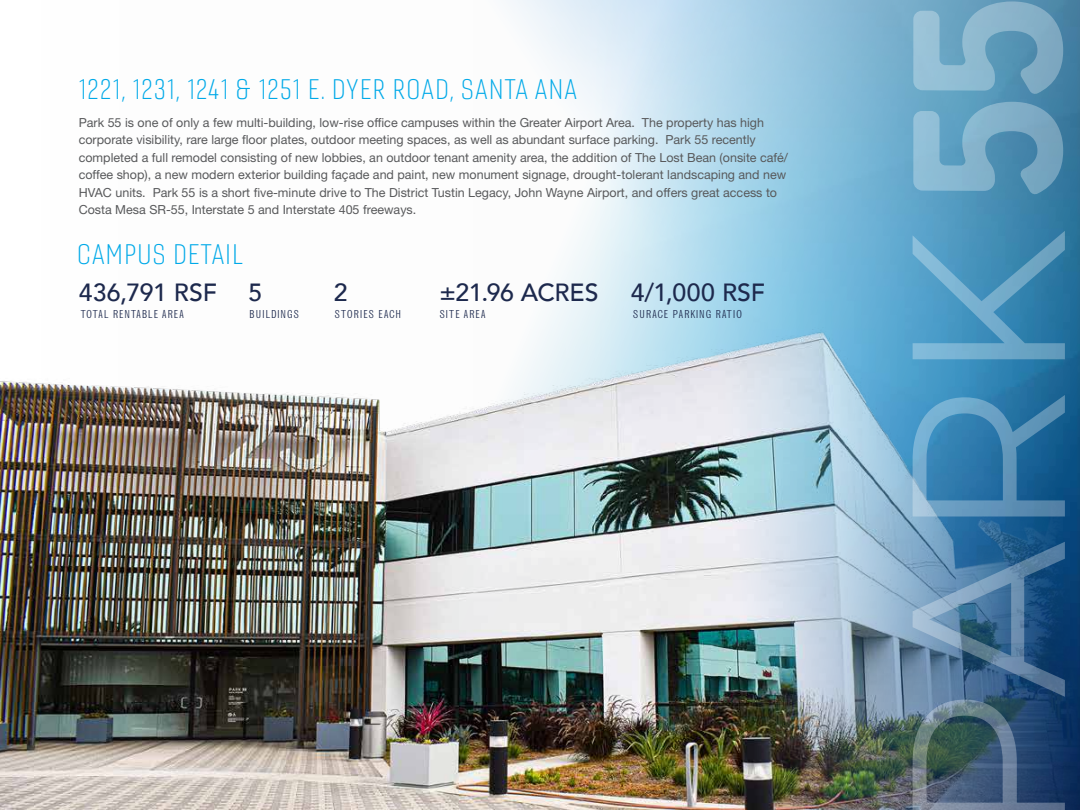
<style>
.page{position:relative;width:1080px;height:810px;background:#fff}
.page>*{position:absolute;margin:0;border:0;box-sizing:border-box;transform-origin:0 0}
.t1{font:27.5px "Gineso Con Thi";letter-spacing:.05em;color:#00a9e8}
.t2{font:500 24.88px "Avenir";letter-spacing:-.005em;color:#1d294d}
.t3{font:12.5px/17.5px "Helvetica Neue LT Std";color:#58595b}
.t4{font:300 condensed 10.75px "Grotesque MT Std";letter-spacing:.05em;color:#1d294d;scale:1.11 1}
</style>
<div class="page">
<img style="left:507px;top:0;width:573px;height:212px">
<img style="left:0;top:212px;width:1080px;height:598px">
<img style="left:913px;top:542px;width:152px;height:268px">
<svg style="left:913px;top:395px;width:152px;height:122px;background:#4083af"></svg>
<svg style="left:913px;top:231px;width:152px;height:128px;background:#4f96be"></svg>
<svg style="left:913px;top:102px;width:150px;height:93px;background:#6ea4c2"></svg>
<svg style="left:913px;top:1px;width:150px;height:94px;background:#78aac4"></svg>
<h1 class="t1" style="left:79px;top:73px;width:500px">1221, 1231, 1241 &amp; 1251 E. DYER ROAD, SANTA ANA</h1>
<p class="t3" style="left:79px;top:113px;width:711px">Park 55 is one of only a few multi-building, low-rise office campuses within the Greater Airport Area. The property has high corporate visibility, rare large floor plates, outdoor meeting spaces, as well as abundant surface parking. Park 55 recently completed a full remodel consisting of new lobbies, an outdoor tenant amenity area, the addition of The Lost Bean (onsite café/ coffee shop), a new modern exterior building façade and paint, new monument signage, drought-tolerant landscaping and new HVAC units. Park 55 is a short five-minute drive to The District Tustin Legacy, John Wayne Airport, and offers great access to Costa Mesa SR-55, Interstate 5 and Interstate 405 freeways.</p>
<h1 class="t1" style="left:77px;top:238px;width:167px">CAMPUS DETAIL</h1>
<h2 class="t2" style="left:79px;top:271px;width:140px">436,791 RSF</h2>
<h2 class="t2" style="left:249px;top:271px;width:15px">5</h2>
<h2 class="t2" style="left:334px;top:271px;width:15px">2</h2>
<h2 class="t2" style="left:439px;top:271px;width:161px">±21.96 ACRES</h2>
<h2 class="t2" style="left:631px;top:271px;width:136px">4/1,000 RSF</h2>
<p class="t4" style="left:80px;top:308px;width:95px">TOTAL RENTABLE AREA</p>
<p class="t4" style="left:249px;top:308px;width:46px">BUILDINGS</p>
<p class="t4" style="left:335px;top:308px;width:61px">STORIES EACH</p>
<p class="t4" style="left:439px;top:308px;width:43px">SITE AREA</p>
<p class="t4" style="left:633px;top:308px;width:100px">SURACE PARKING RATIO</p>
</div>
